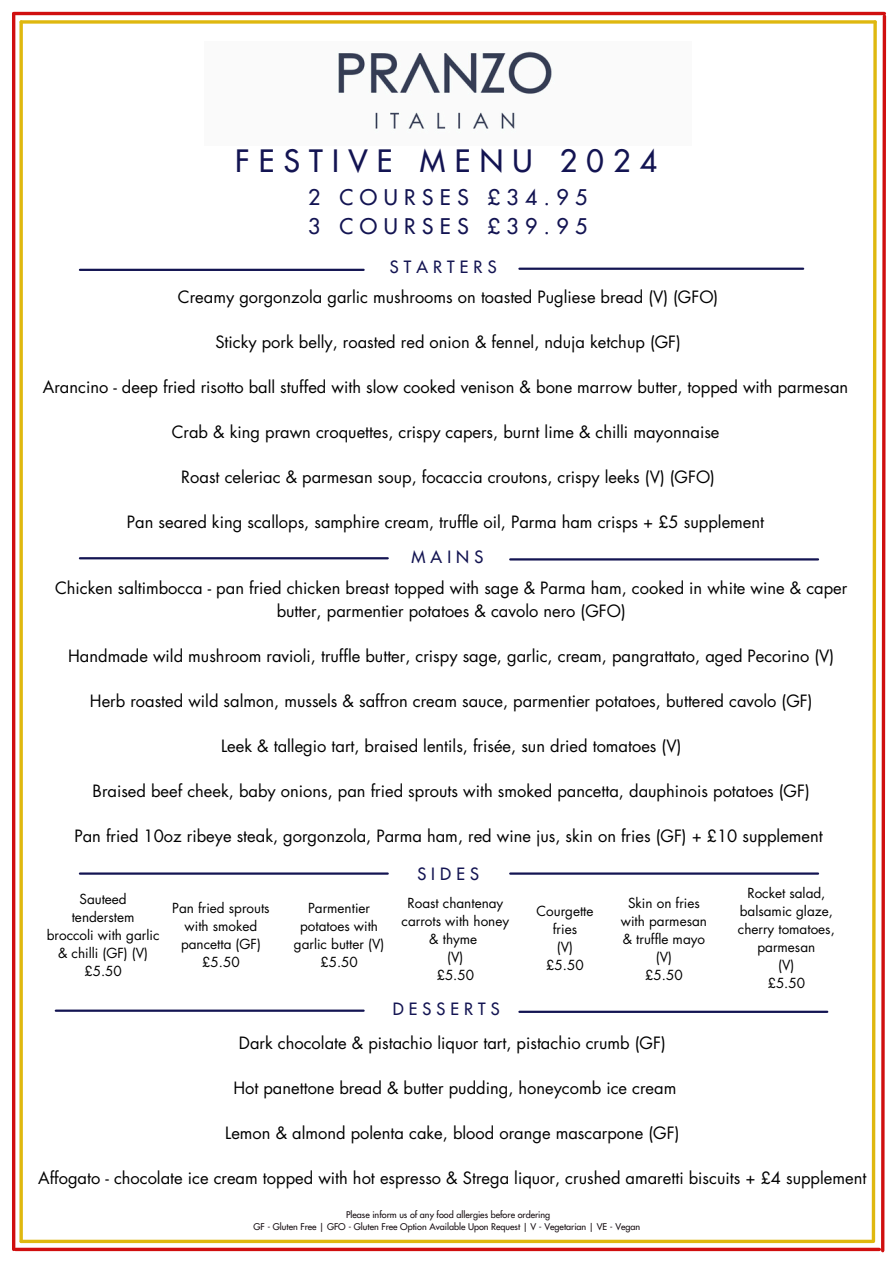
<style>
.page{position:relative;width:894px;height:1264px;background:#fff}
.page>*{position:absolute;margin:0;border:0;box-sizing:border-box;transform-origin:0 0}
.t1{font:30px "Futura";letter-spacing:.31em;color:#131452}
.t2{font:21px/29.2px "Futura";letter-spacing:.31em;color:#131452}
.t3{font:16.5px/22.5px "Futura";color:#000;text-align:center}
.t4{font:16.5px "Futura";letter-spacing:.31em;color:#131452}
.t5{font:13.5px/18px "Futura";color:#000;text-align:center}
.t6{font:9px/12px "Futura";color:#160d11;text-align:center}
</style>
<div class="page">
<img style="left:338px;top:51px;width:214px;height:78px">
<svg style="left:21px;top:20px;width:848px;height:4px;background:#e3c233"></svg>
<hr style="left:21px;top:1239px;width:851px;height:3px;background:#dfb80f">
<svg style="left:19px;top:22px;width:4px;height:1219px;background:#e3c233"></svg>
<hr style="left:14px;top:12px;width:870px;height:3px;background:#d00f0f">
<hr style="left:15px;top:1247px;width:864px;height:3px;background:#d00f0f">
<hr style="left:12px;top:14px;width:3px;height:1235px;background:#d00f0f">
<svg style="left:869px;top:13px;width:18px;height:1240px"></svg>
<hr style="left:519px;top:267px;width:283px;height:3px;background:#131452">
<hr style="left:80px;top:269px;width:283px;height:2px;background:#131452">
<hr style="left:510px;top:558px;width:307px;height:2px;background:#131452">
<hr style="left:80px;top:557px;width:307px;height:2px;background:#131452">
<hr style="left:56px;top:1009px;width:307px;height:2px;background:#131452">
<hr style="left:519px;top:1010px;width:308px;height:2px;background:#131452">
<hr style="left:80px;top:872px;width:307px;height:2px;background:#131452">
<hr style="left:510px;top:872px;width:307px;height:2px;background:#131452">
<h1 class="t1" style="left:235px;top:142px;width:423px">FESTIVE MENU 2024</h1>
<p class="t2" style="left:308px;top:183px;width:280px">2 COURSES £34.95<br>3 COURSES £39.95</p>
<p class="t4" style="left:389px;top:257px;width:108px">STARTERS</p>
<p class="t3" style="left:178px;top:285px;width:541px">Creamy gorgonzola garlic mushrooms on toasted Pugliese bread (V) (GFO)</p>
<p class="t3" style="left:215px;top:330px;width:467px">Sticky pork belly, roasted red onion &amp; fennel, nduja ketchup (GF)</p>
<p class="t3" style="left:43px;top:375px;width:806px">Arancino - deep fried risotto ball stuffed with slow cooked venison &amp; bone marrow butter, topped with parmesan</p>
<p class="t3" style="left:172px;top:420px;width:549px">Crab &amp; king prawn croquettes, crispy capers, burnt lime &amp; chilli mayonnaise</p>
<p class="t3" style="left:181px;top:465px;width:535px">Roast celeriac &amp; parmesan soup, focaccia croutons, crispy leeks (V) (GFO)</p>
<p class="t3" style="left:127px;top:510px;width:638px">Pan seared king scallops, samphire cream, truffle oil, Parma ham crisps + £5 supplement</p>
<p class="t4" style="left:411px;top:546px;width:73px">MAINS</p>
<p class="t3" style="left:55px;top:577px;width:793px">Chicken saltimbocca - pan fried chicken breast topped with sage &amp; Parma ham, cooked in white wine &amp; caper butter, parmentier potatoes &amp; cavolo nero (GFO)</p>
<p class="t3" style="left:68px;top:644px;width:767px">Handmade wild mushroom ravioli, truffle butter, crispy sage, garlic, cream, pangrattato, aged Pecorino (V)</p>
<p class="t3" style="left:90px;top:689px;width:723px">Herb roasted wild salmon, mussels &amp; saffron cream sauce, parmentier potatoes, buttered cavolo (GF)</p>
<p class="t3" style="left:221px;top:734px;width:461px">Leek &amp; tallegio tart, braised lentils, frisée, sun dried tomatoes (V)</p>
<p class="t3" style="left:93px;top:779px;width:718px">Braised beef cheek, baby onions, pan fried sprouts with smoked pancetta, dauphinois potatoes (GF)</p>
<p class="t3" style="left:74px;top:824px;width:749px">Pan fried 10oz ribeye steak, gorgonzola, Parma ham, red wine jus, skin on fries (GF) + £10 supplement</p>
<p class="t4" style="left:417px;top:863px;width:63px">SIDES</p>
<p class="t5" style="left:401px;top:894px;width:109px">Roast chantenay carrots with honey &amp; thyme<br>(V)<br>£5.50</p>
<p class="t5" style="left:620px;top:894px;width:88px">Skin on fries with parmesan &amp; truffle mayo (V)<br>£5.50</p>
<p class="t5" style="left:737px;top:884px;width:98px">Rocket salad, balsamic glaze, cherry tomatoes, parmesan<br>(V)<br>£5.50</p>
<p class="t5" style="left:47px;top:890px;width:114px">Sauteed tenderstem broccoli with garlic &amp; chilli (GF) (V) £5.50</p>
<p class="t5" style="left:172px;top:899px;width:99px">Pan fried sprouts with smoked pancetta (GF) £5.50</p>
<p class="t5" style="left:294px;top:899px;width:92px">Parmentier potatoes with garlic butter (V) £5.50</p>
<p class="t5" style="left:536px;top:901px;width:59px">Courgette fries<br>(V)<br>£5.50</p>
<p class="t4" style="left:392px;top:998px;width:108px">DESSERTS</p>
<p class="t3" style="left:239px;top:1031px;width:428px">Dark chocolate &amp; pistachio liquor tart, pistachio crumb (GF)</p>
<p class="t3" style="left:233px;top:1076px;width:444px">Hot panettone bread &amp; butter pudding, honeycomb ice cream</p>
<p class="t3" style="left:225px;top:1121px;width:455px">Lemon &amp; almond polenta cake, blood orange mascarpone (GF)</p>
<p class="t3" style="left:38px;top:1166px;width:829px">Affogato - chocolate ice cream topped with hot espresso &amp; Strega liquor, crushed amaretti biscuits + £4 supplement</p>
<p class="t6" style="left:253px;top:1208px;width:388px">Please inform us of any food allergies before ordering<br>GF - Gluten Free | GFO - Gluten Free Option Available Upon Request | V - Vegetarian | VE - Vegan</p>
</div>
